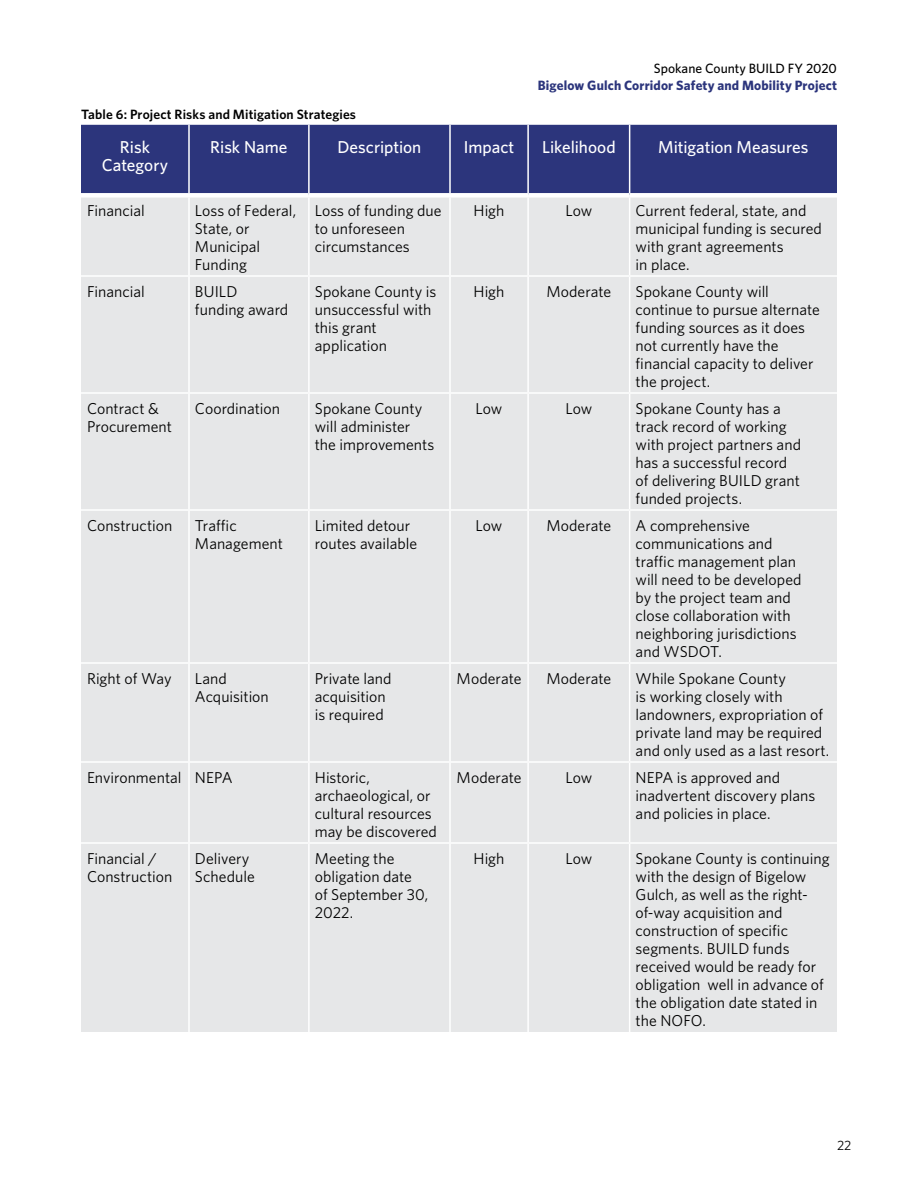
<style>
.page{position:relative;width:918px;height:1188px;background:#fff}
.page>*{position:absolute;margin:0;border:0;box-sizing:border-box;transform-origin:0 0}
.t1{font:500 17.25px/18px "Whitney";color:#fff;text-align:center}
.t2{font:15.75px/18px "Whitney";color:#000}
.t3{font:700 13.5px "Whitney";letter-spacing:.01em;color:#2c357c}
.t4{font:600 13.5px "Whitney";letter-spacing:.01em;color:#000}
.t5{font:500 13.5px "Whitney";color:#000}
.t6{font:13.5px "Whitney";color:#000}
</style>
<div class="page">
<div style="left:81px;top:125px;width:756px;height:68px;background:#2c357c"></div>
<div style="left:81px;top:198px;width:756px;height:834px;background:#e6e7e8"></div>
<hr style="left:188px;top:125px;width:2px;height:68px;background:#fff">
<hr style="left:308px;top:125px;width:2px;height:68px;background:#fff">
<hr style="left:449px;top:125px;width:2px;height:68px;background:#fff">
<hr style="left:527px;top:125px;width:2px;height:68px;background:#fff">
<hr style="left:629px;top:125px;width:1px;height:68px;background:#fff">
<hr style="left:188px;top:198px;width:2px;height:77px;background:#fff">
<hr style="left:308px;top:198px;width:2px;height:77px;background:#fff">
<hr style="left:449px;top:198px;width:2px;height:77px;background:#fff">
<hr style="left:527px;top:198px;width:2px;height:77px;background:#fff">
<hr style="left:629px;top:198px;width:1px;height:77px;background:#fff">
<hr style="left:81px;top:275px;width:108px;height:2px;background:#fff">
<hr style="left:189px;top:275px;width:120px;height:2px;background:#fff">
<hr style="left:188px;top:277px;width:2px;height:115px;background:#fff">
<hr style="left:309px;top:275px;width:141px;height:2px;background:#fff">
<hr style="left:308px;top:277px;width:2px;height:115px;background:#fff">
<hr style="left:450px;top:275px;width:78px;height:2px;background:#fff">
<hr style="left:449px;top:277px;width:2px;height:115px;background:#fff">
<hr style="left:528px;top:275px;width:102px;height:2px;background:#fff">
<hr style="left:527px;top:277px;width:2px;height:115px;background:#fff">
<hr style="left:630px;top:275px;width:207px;height:2px;background:#fff">
<hr style="left:629px;top:277px;width:1px;height:115px;background:#fff">
<hr style="left:81px;top:392px;width:108px;height:2px;background:#fff">
<hr style="left:189px;top:392px;width:120px;height:2px;background:#fff">
<hr style="left:188px;top:394px;width:2px;height:115px;background:#fff">
<hr style="left:309px;top:392px;width:141px;height:2px;background:#fff">
<hr style="left:308px;top:394px;width:2px;height:115px;background:#fff">
<hr style="left:450px;top:392px;width:78px;height:2px;background:#fff">
<hr style="left:449px;top:394px;width:2px;height:115px;background:#fff">
<hr style="left:528px;top:392px;width:102px;height:2px;background:#fff">
<hr style="left:527px;top:394px;width:2px;height:115px;background:#fff">
<hr style="left:630px;top:392px;width:207px;height:2px;background:#fff">
<hr style="left:629px;top:394px;width:1px;height:115px;background:#fff">
<hr style="left:81px;top:509px;width:108px;height:2px;background:#fff">
<hr style="left:189px;top:509px;width:120px;height:2px;background:#fff">
<hr style="left:188px;top:511px;width:2px;height:151px;background:#fff">
<hr style="left:309px;top:509px;width:141px;height:2px;background:#fff">
<hr style="left:308px;top:511px;width:2px;height:151px;background:#fff">
<hr style="left:450px;top:509px;width:78px;height:2px;background:#fff">
<hr style="left:449px;top:511px;width:2px;height:151px;background:#fff">
<hr style="left:528px;top:509px;width:102px;height:2px;background:#fff">
<hr style="left:527px;top:511px;width:2px;height:151px;background:#fff">
<hr style="left:630px;top:509px;width:207px;height:2px;background:#fff">
<hr style="left:629px;top:511px;width:1px;height:151px;background:#fff">
<hr style="left:81px;top:662px;width:108px;height:2px;background:#fff">
<hr style="left:189px;top:662px;width:120px;height:2px;background:#fff">
<hr style="left:188px;top:664px;width:2px;height:97px;background:#fff">
<hr style="left:309px;top:662px;width:141px;height:2px;background:#fff">
<hr style="left:308px;top:664px;width:2px;height:97px;background:#fff">
<hr style="left:450px;top:662px;width:78px;height:2px;background:#fff">
<hr style="left:449px;top:664px;width:2px;height:97px;background:#fff">
<hr style="left:528px;top:662px;width:102px;height:2px;background:#fff">
<hr style="left:527px;top:664px;width:2px;height:97px;background:#fff">
<hr style="left:630px;top:662px;width:207px;height:2px;background:#fff">
<hr style="left:629px;top:664px;width:1px;height:97px;background:#fff">
<hr style="left:81px;top:761px;width:108px;height:2px;background:#fff">
<hr style="left:189px;top:761px;width:120px;height:2px;background:#fff">
<hr style="left:188px;top:763px;width:2px;height:79px;background:#fff">
<hr style="left:309px;top:761px;width:141px;height:2px;background:#fff">
<hr style="left:308px;top:763px;width:2px;height:79px;background:#fff">
<hr style="left:450px;top:761px;width:78px;height:2px;background:#fff">
<hr style="left:449px;top:763px;width:2px;height:79px;background:#fff">
<hr style="left:528px;top:761px;width:102px;height:2px;background:#fff">
<hr style="left:527px;top:763px;width:2px;height:79px;background:#fff">
<hr style="left:630px;top:761px;width:207px;height:2px;background:#fff">
<hr style="left:629px;top:763px;width:1px;height:79px;background:#fff">
<hr style="left:81px;top:842px;width:108px;height:2px;background:#fff">
<hr style="left:189px;top:842px;width:120px;height:2px;background:#fff">
<hr style="left:188px;top:844px;width:2px;height:188px;background:#fff">
<hr style="left:309px;top:842px;width:141px;height:2px;background:#fff">
<hr style="left:308px;top:844px;width:2px;height:188px;background:#fff">
<hr style="left:450px;top:842px;width:78px;height:2px;background:#fff">
<hr style="left:449px;top:844px;width:2px;height:188px;background:#fff">
<hr style="left:528px;top:842px;width:102px;height:2px;background:#fff">
<hr style="left:527px;top:844px;width:2px;height:188px;background:#fff">
<hr style="left:630px;top:842px;width:207px;height:2px;background:#fff">
<hr style="left:629px;top:844px;width:1px;height:188px;background:#fff">
<p class="t5" style="left:654px;top:59px;width:185px">Spokane County BUILD FY 2020</p>
<p class="t3" style="left:538px;top:76px;width:301px">Bigelow Gulch Corridor Safety and Mobility Project</p>
<p class="t4" style="left:81px;top:105px;width:277px">Table 6: Project Risks and Mitigation Strategies</p>
<p class="t1" style="left:102px;top:138px;width:68px">Risk<br>Category</p>
<p class="t1" style="left:210px;top:138px;width:79px">Risk Name</p>
<p class="t1" style="left:337px;top:138px;width:85px">Description</p>
<p class="t1" style="left:464px;top:138px;width:52px">Impact</p>
<p class="t1" style="left:542px;top:138px;width:75px">Likelihood</p>
<p class="t1" style="left:658px;top:138px;width:152px">Mitigation Measures</p>
<p class="t2" style="left:87px;top:201px;width:59px">Financial</p>
<p class="t2" style="left:195px;top:201px;width:103px">Loss of Federal,<br>State, or<br>Municipal<br>Funding</p>
<p class="t2" style="left:315px;top:201px;width:128px">Loss of funding due to unforeseen circumstances</p>
<p class="t2" style="left:474px;top:201px;width:32px">High</p>
<p class="t2" style="left:565px;top:201px;width:28px">Low</p>
<p class="t2" style="left:636px;top:201px;width:188px">Current federal, state, and municipal funding is secured with grant agreements<br>in place.</p>
<p class="t2" style="left:87px;top:282px;width:59px">Financial</p>
<p class="t2" style="left:195px;top:282px;width:95px">BUILD funding award</p>
<p class="t2" style="left:315px;top:282px;width:123px">Spokane County is unsuccessful with this grant application</p>
<p class="t2" style="left:474px;top:282px;width:32px">High</p>
<p class="t2" style="left:546px;top:282px;width:66px">Moderate</p>
<p class="t2" style="left:636px;top:282px;width:186px">Spokane County will continue to pursue alternate funding sources as it does not currently have the financial capacity to deliver the project.</p>
<p class="t2" style="left:87px;top:399px;width:87px">Contract &amp;<br>Procurement</p>
<p class="t2" style="left:195px;top:399px;width:87px">Coordination</p>
<p class="t2" style="left:315px;top:399px;width:121px">Spokane County will administer the improvements</p>
<p class="t2" style="left:476px;top:399px;width:28px">Low</p>
<p class="t2" style="left:565px;top:399px;width:28px">Low</p>
<p class="t2" style="left:636px;top:399px;width:167px">Spokane County has a track record of working with project partners and has a successful record of delivering BUILD grant funded projects.</p>
<p class="t2" style="left:87px;top:516px;width:87px">Construction</p>
<p class="t2" style="left:195px;top:516px;width:90px">Traffic<br>Management</p>
<p class="t2" style="left:315px;top:516px;width:104px">Limited detour routes available</p>
<p class="t2" style="left:476px;top:516px;width:28px">Low</p>
<p class="t2" style="left:546px;top:516px;width:66px">Moderate</p>
<p class="t2" style="left:636px;top:516px;width:168px">A comprehensive communications and traffic management plan will need to be developed by the project team and close collaboration with neighboring jurisdictions and WSDOT.</p>
<p class="t2" style="left:87px;top:669px;width:86px">Right of Way</p>
<p class="t2" style="left:195px;top:669px;width:75px">Land<br>Acquisition</p>
<p class="t2" style="left:315px;top:669px;width:78px">Private land acquisition is required</p>
<p class="t2" style="left:457px;top:669px;width:66px">Moderate</p>
<p class="t2" style="left:546px;top:669px;width:66px">Moderate</p>
<p class="t2" style="left:636px;top:669px;width:195px">While Spokane County<br>is working closely with landowners, expropriation of private land may be required and only used as a last resort.</p>
<p class="t2" style="left:87px;top:768px;width:147px">Environmental NEPA</p>
<p class="t2" style="left:315px;top:768px;width:124px">Historic, archaeological, or cultural resources may be discovered</p>
<p class="t2" style="left:457px;top:768px;width:66px">Moderate</p>
<p class="t2" style="left:565px;top:768px;width:28px">Low</p>
<p class="t2" style="left:636px;top:768px;width:181px">NEPA is approved and inadvertent discovery plans and policies in place.</p>
<p class="t2" style="left:87px;top:849px;width:87px">Financial /<br>Construction</p>
<p class="t2" style="left:195px;top:849px;width:61px">Delivery<br>Schedule</p>
<p class="t2" style="left:315px;top:849px;width:115px">Meeting the obligation date of September 30,<br>2022.</p>
<p class="t2" style="left:474px;top:849px;width:32px">High</p>
<p class="t2" style="left:565px;top:849px;width:28px">Low</p>
<p class="t2" style="left:636px;top:849px;width:195px">Spokane County is continuing with the design of Bigelow<br>Gulch, as well as the right&shy;of-way acquisition and construction of specific segments. BUILD funds received would be ready for obligation well in advance of the obligation date stated in the NOFO.</p>
<p class="t6" style="left:837px;top:1136px;width:16px">22</p>
</div>
